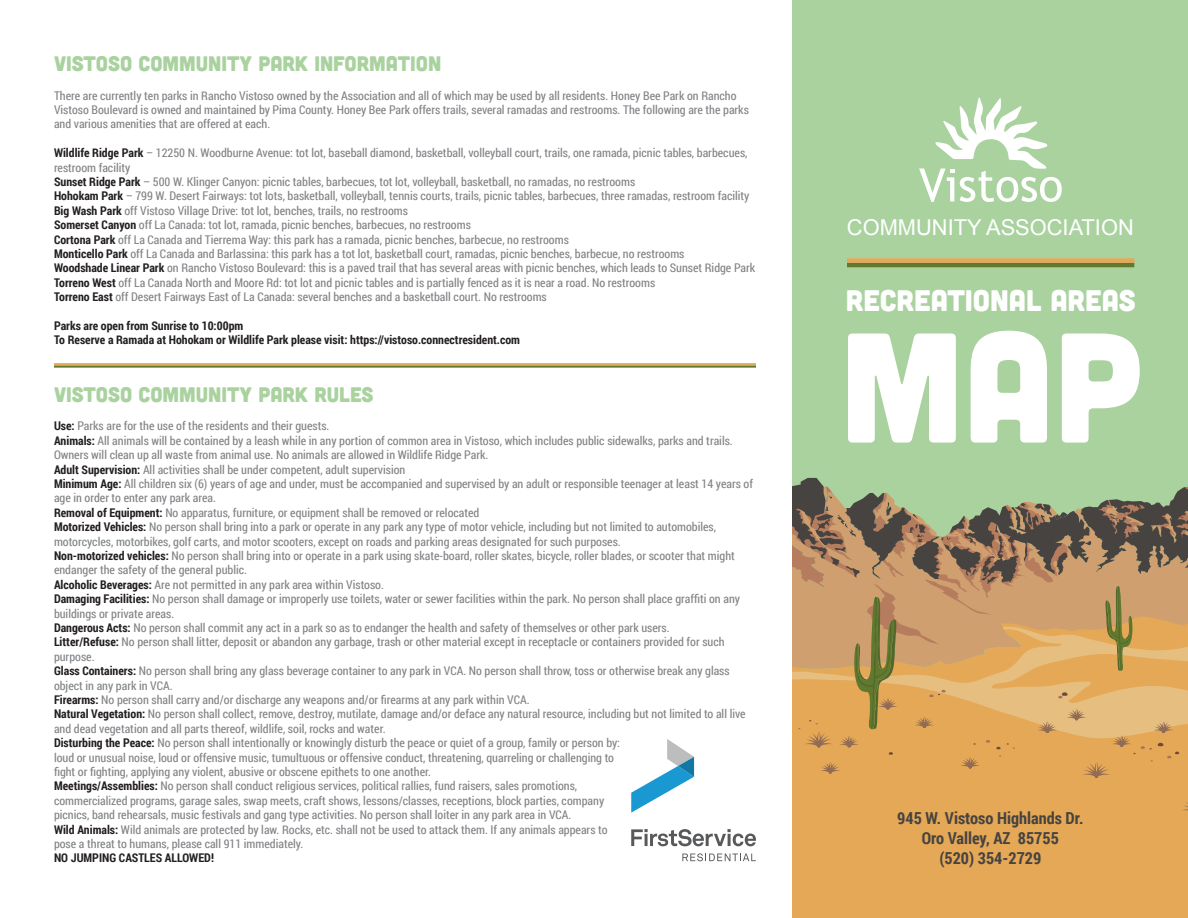
<style>
.page{position:relative;width:1188px;height:918px;background:#fff}
.page>*{position:absolute;margin:0;border:0;box-sizing:border-box;transform-origin:0 0}
.t1{font:155.85px "Cubano";color:#fff}
.t2{font:29.7px "Cubano";color:#fff}
.t3{font:21.9px "Arial";color:#fff}
.t4{font:21px "Cubano";color:#a9d29f}
.t5{font:700 16.5px "Roboto Condensed";color:#474341}
.t6{font:12px/14.4px "Roboto Condensed";color:#808285}
.t7{font:700 12px/14.4px "Roboto Condensed";color:#231f20}
.s1{font-weight:700;color:#231f20}
</style>
<div class="page">
<div style="left:792px;top:0;width:396px;height:918px;background:#a9d29f"></div>
<svg style="left:919px;top:98px;width:143px;height:104px"></svg>
<hr style="left:847px;top:263px;width:287px;height:4px;background:#60792f">
<div style="left:847px;top:258px;width:287px;height:5px;background:#e4a856"></div>
<hr style="left:54px;top:365px;width:702px;height:3px;background:#60792f">
<hr style="left:54px;top:363px;width:702px;height:2px;background:#e4a856">
<div style="left:792px;top:778px;width:396px;height:140px;background:#e4a856"></div>
<svg style="left:1182px;top:802px;width:6px;height:11px"></svg>
<svg style="left:792px;top:478px;width:396px;height:300px;background:#bf9b65"></svg>
<svg style="left:631px;top:739px;width:63px;height:74px"></svg>
<svg style="left:631px;top:829px;width:125px;height:17px"></svg>
<svg style="left:682px;top:853px;width:74px;height:8px"></svg>
<p class="t4" style="left:54px;top:50px;width:389px">VISTOSO COMMUNITY PARK INFORMATION</p>
<p class="t6" style="left:54px;top:88px;width:696px">There are currently ten parks in Rancho Vistoso owned by the Association and all of which may be used by all residents. Honey Bee Park on Rancho<br>Vistoso Boulevard is owned and maintained by Pima County. Honey Bee Park offers trails, several ramadas and restrooms. The following are the parks and various amenities that are offered at each.</p>
<p class="t6" style="left:54px;top:145px;width:695px"><span class="s1">Wildlife Ridge Park</span> – 12250 N. Woodburne Avenue: tot lot, baseball diamond, basketball, volleyball court, trails, one ramada, picnic tables, barbecues, restroom facility</p>
<p class="t6" style="left:54px;top:174px;width:583px"><span class="s1">Sunset Ridge Park</span> – 500 W. Klinger Canyon: picnic tables, barbecues, tot lot, volleyball, basketball, no ramadas, no restrooms</p>
<p class="t6" style="left:54px;top:189px;width:697px"><span class="s1">Hohokam Park</span> – 799 W. Desert Fairways: tot lots, basketball, volleyball, tennis courts, trails, picnic tables, barbecues, three ramadas, restroom facility</p>
<p class="t6" style="left:54px;top:203px;width:356px"><span class="s1">Big Wash Park</span> off Vistoso Village Drive: tot lot, benches, trails, no restrooms</p>
<p class="t6" style="left:54px;top:217px;width:418px"><span class="s1">Somerset Canyon</span> off La Canada: tot lot, ramada, picnic benches, barbecues, no restrooms</p>
<p class="t6" style="left:54px;top:232px;width:516px"><span class="s1">Cortona Park</span> off La Canada and Tierrema Way: this park has a ramada, picnic benches, barbecue, no restrooms</p>
<p class="t6" style="left:54px;top:246px;width:632px"><span class="s1">Monticello Park</span> off La Canada and Barlassina: this park has a tot lot, basketball court, ramadas, picnic benches, barbecue, no restrooms</p>
<p class="t6" style="left:54px;top:261px;width:703px"><span class="s1">Woodshade Linear Park</span> on Rancho Vistoso Boulevard: this is a paved trail that has several areas with picnic benches, which leads to Sunset Ridge Park</p>
<p class="t6" style="left:54px;top:275px;width:603px"><span class="s1">Torreno West</span> off La Canada North and Moore Rd: tot lot and picnic tables and is partially fenced as it is near a road. No restrooms</p>
<p class="t6" style="left:54px;top:289px;width:494px"><span class="s1">Torreno East</span> off Desert Fairways East of La Canada: several benches and a basketball court. No restrooms</p>
<p class="t7" style="left:54px;top:318px;width:468px">Parks are open from Sunrise to 10:00pm<br>To Reserve a Ramada at Hohokam or Wildlife Park please visit: https://vistoso.connectresident.com</p>
<p class="t4" style="left:54px;top:381px;width:321px">VISTOSO COMMUNITY PARK RULES</p>
<p class="t6" style="left:54px;top:419px;width:277px"><span class="s1">Use:</span> Parks are for the use of the residents and their guests.</p>
<p class="t6" style="left:54px;top:433px;width:680px"><span class="s1">Animals:</span> All animals will be contained by a leash while in any portion of common area in Vistoso, which includes public sidewalks, parks and trails.<br>Owners will clean up all waste from animal use. No animals are allowed in Wildlife Ridge Park.</p>
<p class="t6" style="left:54px;top:462px;width:353px"><span class="s1">Adult Supervision:</span> All activities shall be under competent, adult supervision</p>
<p class="t6" style="left:54px;top:476px;width:701px"><span class="s1">Minimum Age:</span> All children six (6) years of age and under, must be accompanied and supervised by an adult or responsible teenager at least 14 years of age in order to enter any park area.</p>
<p class="t6" style="left:54px;top:505px;width:427px"><span class="s1">Removal of Equipment:</span> No apparatus, furniture, or equipment shall be removed or relocated</p>
<p class="t6" style="left:54px;top:519px;width:664px"><span class="s1">Motorized Vehicles:</span> No person shall bring into a park or operate in any park any type of motor vehicle, including but not limited to automobiles, motorcycles, motorbikes, golf carts, and motor scooters, except on roads and parking areas designated for such purposes.</p>
<p class="t6" style="left:54px;top:548px;width:682px"><span class="s1">Non-motorized vehicles:</span> No person shall bring into or operate in a park using skate-board, roller skates, bicycle, roller blades, or scooter that might endanger the safety of the general public.</p>
<p class="t6" style="left:54px;top:577px;width:332px"><span class="s1">Alcoholic Beverages:</span> Are not permitted in any park area within Vistoso.</p>
<p class="t6" style="left:54px;top:591px;width:688px"><span class="s1">Damaging Facilities:</span> No person shall damage or improperly use toilets, water or sewer facilities within the park. No person shall place graffiti on any buildings or private areas.</p>
<p class="t6" style="left:54px;top:620px;width:617px"><span class="s1">Dangerous Acts:</span> No person shall commit any act in a park so as to endanger the health and safety of themselves or other park users.</p>
<p class="t6" style="left:54px;top:635px;width:672px"><span class="s1">Litter/Refuse:</span> No person shall litter, deposit or abandon any garbage, trash or other material except in receptacle or containers provided for such purpose.</p>
<p class="t6" style="left:54px;top:663px;width:677px"><span class="s1">Glass Containers:</span> No person shall bring any glass beverage container to any park in VCA. No person shall throw, toss or otherwise break any glass object in any park in VCA.</p>
<p class="t6" style="left:54px;top:692px;width:477px"><span class="s1">Firearms:</span> No person shall carry and/or discharge any weapons and/or firearms at any park within VCA.</p>
<p class="t6" style="left:54px;top:707px;width:693px"><span class="s1">Natural Vegetation:</span> No person shall collect, remove, destroy, mutilate, damage and/or deface any natural resource, including but not limited to all live and dead vegetation and all parts thereof, wildlife, soil, rocks and water.</p>
<p class="t6" style="left:54px;top:735px;width:568px"><span class="s1">Disturbing the Peace:</span> No person shall intentionally or knowingly disturb the peace or quiet of a group, family or person by: loud or unusual noise, loud or offensive music, tumultuous or offensive conduct, threatening, quarreling or challenging to fight or fighting, applying any violent, abusive or obscene epithets to one another.</p>
<p class="t6" style="left:54px;top:779px;width:552px"><span class="s1">Meetings/Assemblies:</span> No person shall conduct religious services, political rallies, fund raisers, sales promotions, commercialized programs, garage sales, swap meets, craft shows, lessons/classes, receptions, block parties, company picnics, band rehearsals, music festivals and gang type activities. No person shall loiter in any park area in VCA.</p>
<p class="t6" style="left:54px;top:822px;width:555px"><span class="s1">Wild Animals:</span> Wild animals are protected by law. Rocks, etc. shall not be used to attack them. If any animals appears to pose a threat to humans, please call 911 immediately.</p>
<p class="t7" style="left:54px;top:851px;width:161px">NO JUMPING CASTLES ALLOWED!</p>
<p class="t3" style="left:847px;top:213px;width:288px">COMMUNITY ASSOCIATION</p>
<p class="t2" style="left:846px;top:282px;width:292px">RECREATIONAL AREAS</p>
<p class="t1" style="left:840px;top:288px;width:303px">MAP</p>
<p class="t5" style="left:897px;top:807px;width:188px">945 W. Vistoso Highlands Dr.</p>
<p class="t5" style="left:922px;top:826px;width:139px">Oro Valley, AZ 85755</p>
<p class="t5" style="left:939px;top:846px;width:103px">(520) 354-2729</p>
</div>
